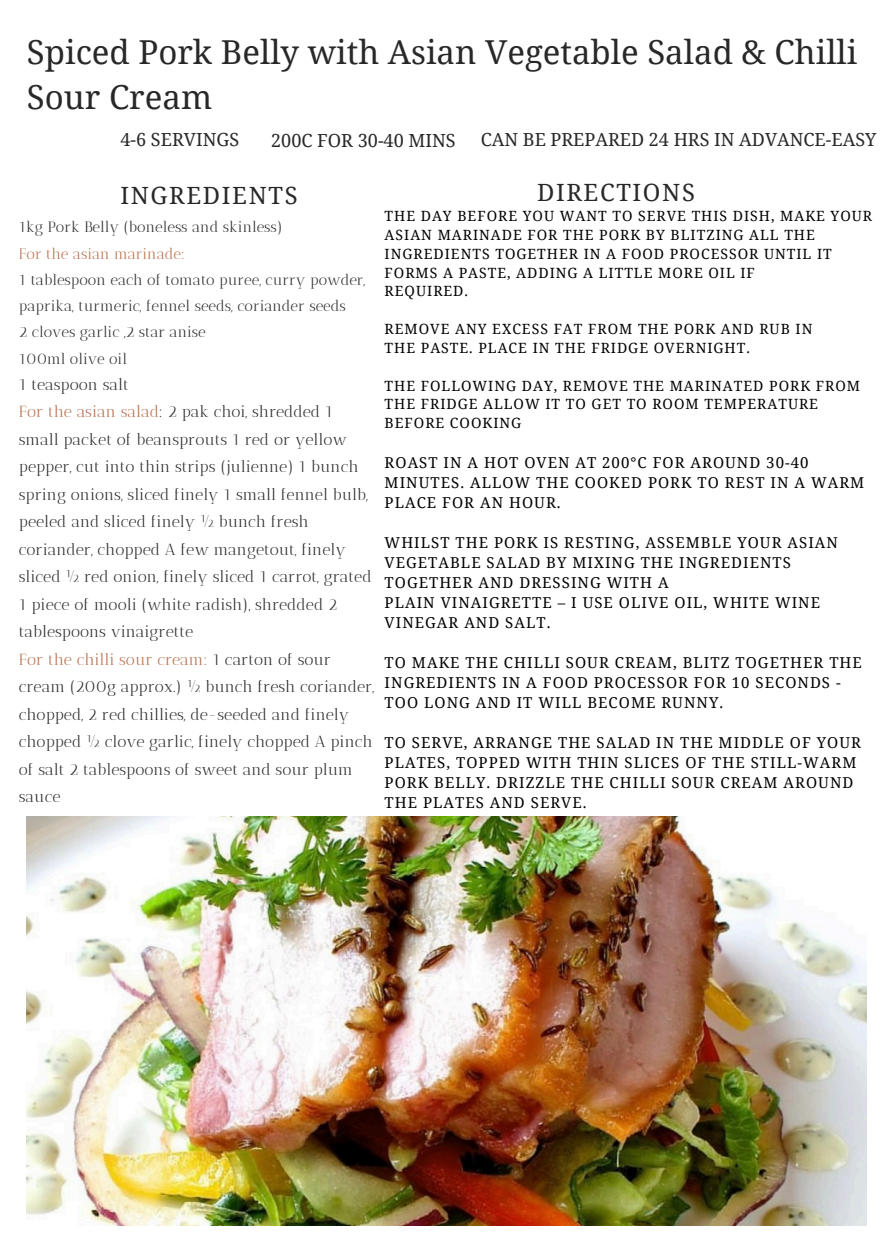
<style>
.page{position:relative;width:894px;height:1258px;background:#fff}
.page>*{position:absolute;margin:0;border:0;box-sizing:border-box;transform-origin:0 0}
.t1{font:33px/45px "Noto Serif";color:#282828}
.t2{font:23.7px "Noto Serif";letter-spacing:.07em;color:#282828}
.t3{font:18px "Noto Serif";color:#282828}
.t4{font:15.9px/27.6px "Antic Didone";color:#282828}
.t5{font:15px/20.1px "Noto Serif";letter-spacing:.07em;color:#000}
.t6{font:15px/26.1px "Antic Didone";color:#282828}
.t7{font:14.1px/18.9px "Noto Serif";letter-spacing:.07em;color:#000}
.s1{color:#b66d4a}
</style>
<div class="page">
<img style="left:27px;top:816px;width:839px;height:410px">
<p class="t1" style="left:27px;top:28px;width:831px">Spiced Pork Belly with Asian Vegetable Salad &amp; Chilli<br>Sour Cream</p>
<h4 class="t3" style="left:120px;top:127px;width:120px">4-6 SERVINGS</h4>
<h3 class="t3" style="left:271px;top:128px;width:186px">200C FOR 30-40 MINS</h3>
<h6 class="t3" style="left:480px;top:127px;width:397px">CAN BE PREPARED 24 HRS IN ADVANCE-EASY</h6>
<h3 class="t2" style="left:537px;top:176px;width:159px">DIRECTIONS</h3>
<h4 class="t2" style="left:120px;top:179px;width:179px">INGREDIENTS</h4>
<h2 class="t6" style="left:19px;top:214px;width:348px">1kg Pork Belly (boneless and skinless)<br><span class="s1">For the asian marinade:<br></span>1 tablespoon each of tomato puree, curry powder, paprika, turmeric, fennel seeds, coriander seeds<br>2 cloves garlic ,2 star anise<br>100ml olive oil</h2>
<h2 class="t4" style="left:19px;top:370px;width:357px">1 teaspoon salt<br><span class="s1">For the asian salad</span>: 2 pak choi, shredded 1 small packet of beansprouts 1 red or yellow pepper, cut into thin strips (julienne) 1 bunch spring onions, sliced finely 1 small fennel bulb, peeled and sliced finely ½ bunch fresh coriander, chopped A few mangetout, finely sliced ½ red onion, finely sliced 1 carrot, grated 1 piece of mooli (white radish), shredded 2 tablespoons vinaigrette<br><span class="s1">For the chilli sour cream:</span> 1 carton of sour cream (200g approx.) ½ bunch fresh coriander, chopped, 2 red chillies, de-seeded and finely chopped ½ clove garlic, finely chopped A pinch of salt 2 tablespoons of sweet and sour plum</h2>
<h1 class="t4" style="left:19px;top:783px;width:43px">sauce</h1>
<p class="t7" style="left:384px;top:206px;width:489px">THE DAY BEFORE YOU WANT TO SERVE THIS DISH, MAKE YOUR ASIAN MARINADE FOR THE PORK BY BLITZING ALL THE INGREDIENTS TOGETHER IN A FOOD PROCESSOR UNTIL IT FORMS A PASTE, ADDING A LITTLE MORE OIL IF</p>
<p class="t7" style="left:384px;top:282px;width:85px">REQUIRED.</p>
<p class="t7" style="left:384px;top:319px;width:429px">REMOVE ANY EXCESS FAT FROM THE PORK AND RUB IN</p>
<p class="t7" style="left:384px;top:338px;width:367px">THE PASTE. PLACE IN THE FRIDGE OVERNIGHT.</p>
<h5 class="t7" style="left:384px;top:376px;width:476px">THE FOLLOWING DAY, REMOVE THE MARINATED PORK FROM<br>THE FRIDGE ALLOW IT TO GET TO ROOM TEMPERATURE<br>BEFORE COOKING</h5>
<h5 class="t5" style="left:384px;top:452px;width:481px">ROAST IN A HOT OVEN AT 200°C FOR AROUND 30-40<br>MINUTES. ALLOW THE COOKED PORK TO REST IN A WARM<br>PLACE FOR AN HOUR.</h5>
<h5 class="t5" style="left:384px;top:532px;width:454px">WHILST THE PORK IS RESTING, ASSEMBLE YOUR ASIAN VEGETABLE SALAD BY MIXING THE INGREDIENTS TOGETHER AND DRESSING WITH A<br>PLAIN VINAIGRETTE – I USE OLIVE OIL, WHITE WINE VINEGAR AND SALT.</h5>
<h5 class="t5" style="left:384px;top:652px;width:478px">TO MAKE THE CHILLI SOUR CREAM, BLITZ TOGETHER THE<br>INGREDIENTS IN A FOOD PROCESSOR FOR 10 SECONDS -<br>TOO LONG AND IT WILL BECOME RUNNY.</h5>
<p class="t5" style="left:384px;top:732px;width:477px">TO SERVE, ARRANGE THE SALAD IN THE MIDDLE OF YOUR PLATES, TOPPED WITH THIN SLICES OF THE STILL-WARM PORK BELLY. DRIZZLE THE CHILLI SOUR CREAM AROUND THE PLATES AND SERVE.</p>
</div>
